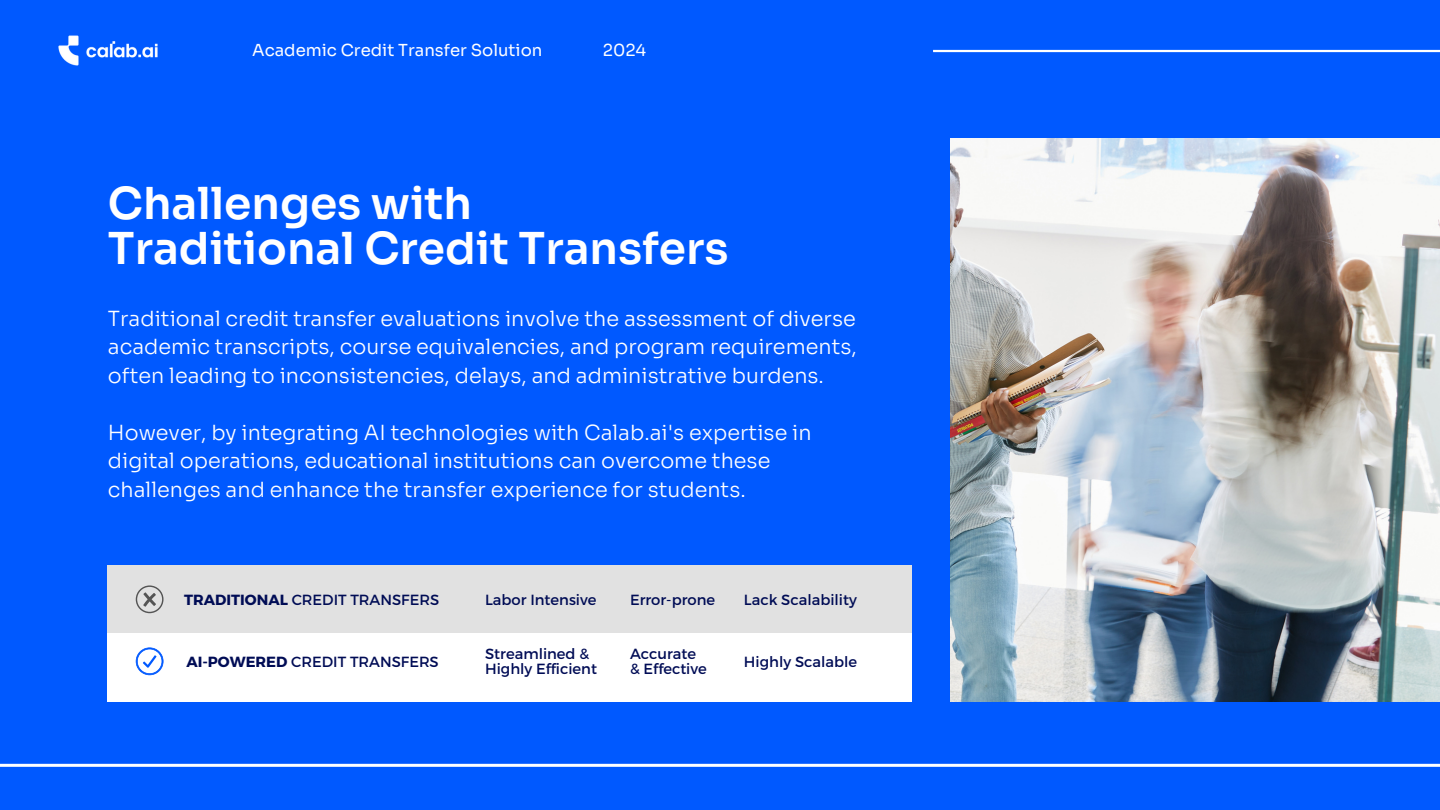
<style>
.page{position:relative;width:1440px;height:810px;background:#0059ff}
.page>*{position:absolute;margin:0;border:0;box-sizing:border-box;transform-origin:0 0}
.t1{font:600 44px/44.8px "Sora";color:#fff}
.t2{font:300 20.8px/28.5px "Sora";color:#fff;text-align:justify}
.t3{font:16.6px "Sora";color:#fff}
.t4{font:14.7px "Montserrat";color:#000c55}
.s1{font-weight:700}
</style>
<div class="page">
<hr style="left:0;top:764px;width:1440px;height:3px;background:#fff">
<hr style="left:933px;top:50px;width:507px;height:2px;background:#fff">
<img style="left:951px;top:138px;width:489px;height:564px">
<img style="left:58px;top:35px;width:100px;height:31px">
<div style="left:108px;top:565px;width:804px;height:69px;background:#e1e1e1"></div>
<div style="left:108px;top:633px;width:804px;height:68px;background:#fff"></div>
<svg style="left:136px;top:647px;width:27px;height:28px"></svg>
<svg style="left:136px;top:585px;width:27px;height:28px"></svg>
<p class="t3" style="left:252px;top:39px;width:292px">Academic Credit Transfer Solution</p>
<p class="t3" style="left:603px;top:39px;width:45px">2024</p>
<h2 class="t1" style="left:108px;top:182px;width:622px">Challenges with<br>Traditional Credit Transfers</h2>
<h3 class="t2" style="left:108px;top:304px;width:750px">Traditional credit transfer evaluations involve the assessment of diverse academic transcripts, course equivalencies, and program requirements, often leading to inconsistencies, delays, and administrative burdens.</h3>
<h1 class="t2" style="left:108px;top:418px;width:705px;text-align:left">However, by integrating AI technologies with Calab.ai's expertise in digital operations, educational institutions can overcome these challenges and enhance the transfer experience for students.</h1>
<p class="t4" style="left:184px;top:590px;width:256px"><span class="s1">TRADITIONAL</span> CREDIT TRANSFERS</p>
<p class="t4" style="left:186px;top:652px;width:254px"><span class="s1">AI-POWERED</span> CREDIT TRANSFERS</p>
<p class="t4" style="left:485px;top:590px;width:113px">Labor Intensive</p>
<h4 class="t4" style="left:485px;top:644px;width:106px">Streamlined &amp;</h4>
<p class="t4" style="left:485px;top:660px;width:113px">Highly Efficient</p>
<p class="t4" style="left:630px;top:590px;width:87px">Error-prone</p>
<h4 class="t4" style="left:630px;top:644px;width:68px">Accurate</h4>
<p class="t4" style="left:630px;top:660px;width:78px">&amp; Effective</p>
<p class="t4" style="left:744px;top:590px;width:114px">Lack Scalability</p>
<p class="t4" style="left:744px;top:652px;width:115px">Highly Scalable</p>
</div>
